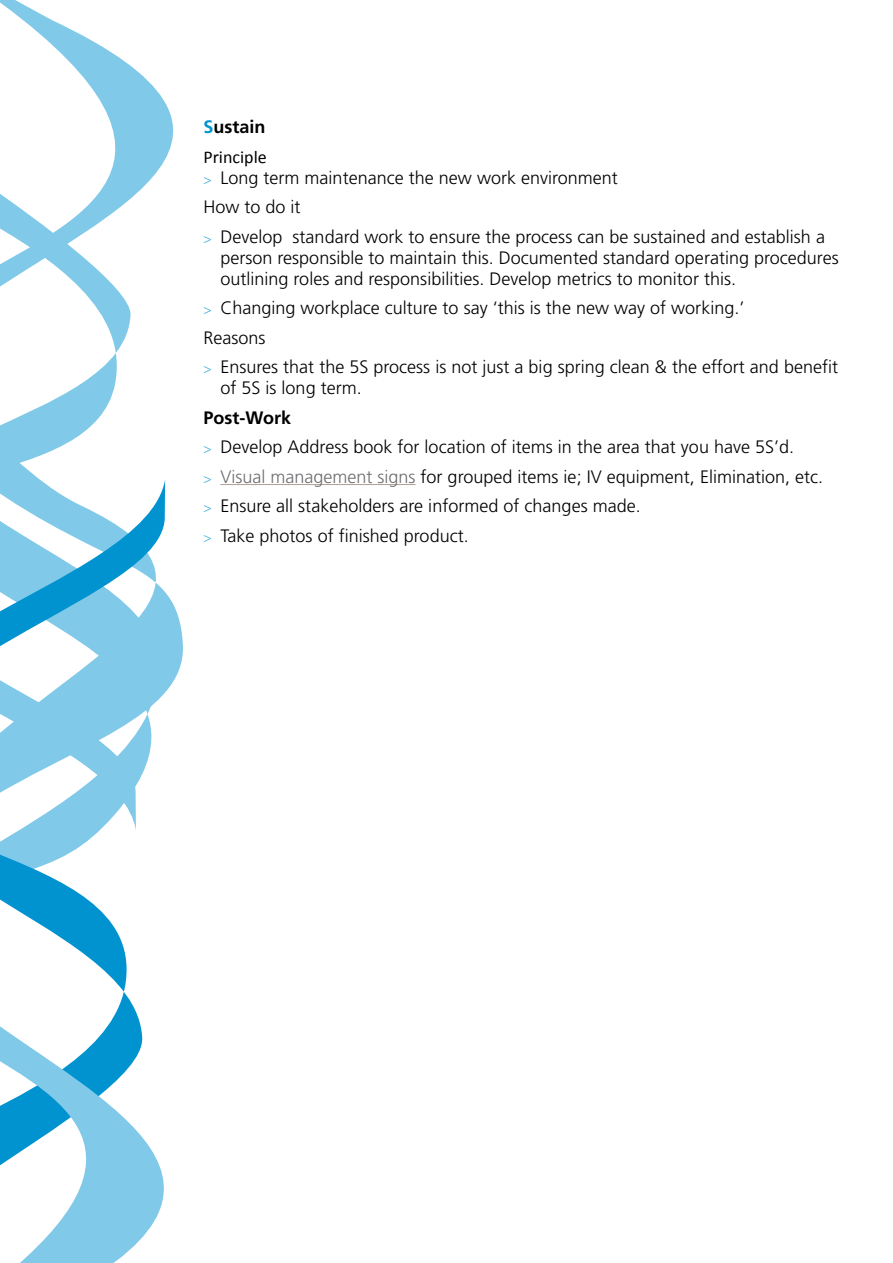
<style>
.page{position:relative;width:893px;height:1263px;background:#fff}
.page>*{position:absolute;margin:0;border:0;box-sizing:border-box;transform-origin:0 0}
.t1{font:300 18px/29.5px "Frutiger";color:#000}
.t2{font:18px "Calibri";color:#000}
.t3{font:700 18px "Frutiger";color:#000}
.s1{color:#0093d0}
.s2{font-size:13.5px;color:#4db3de}
.s3{font-weight:700}
.s4{color:#6d6e71}
</style>
<div class="page">
<svg style="left:0;top:830px;width:100px;height:17px;fill:#80c9e8"></svg>
<svg style="left:82px;top:480px;width:101px;height:306px"></svg>
<svg style="left:0;top:0;width:174px;height:180px"></svg>
<svg style="left:0;top:847px;width:137px;height:166px"></svg>
<svg style="left:0;top:1013px;width:164px;height:250px"></svg>
<svg style="left:0;top:669px;width:136px;height:161px"></svg>
<svg style="left:0;top:180px;width:165px;height:478px"></svg>
<hr style="left:220px;top:484px;width:196px;height:1px;background:#aca095">
<p class="t3" style="left:203px;top:116px;width:64px"><span class="s1">S</span>ustain</p>
<p class="t2" style="left:203px;top:145px;width:65px">Principle</p>
<p class="t1" style="left:203px;top:163px;width:623px"><span class="s2">&gt;</span> Long term maintenance the new work environment<br>How to do it<br><span class="s2">&gt;</span> Develop standard work to ensure the process can be sustained and establish a</p>
<p class="t1" style="left:220px;top:247px;width:620px;line-height:21px">person responsible to maintain this. Documented standard operating procedures outlining roles and responsibilities. Develop metrics to monitor this.</p>
<p class="t1" style="left:203px;top:293px;width:636px"><span class="s2">&gt;</span> Changing workplace culture to say ‘this is the new way of working.’<br>Reasons<br><span class="s2">&gt;</span> Ensures that the 5S process is not just a big spring clean &amp; the effort and benefit</p>
<p class="t1" style="left:220px;top:373px;width:143px">of 5S is long term.</p>
<p class="t1" style="left:203px;top:403px;width:621px"><span class="s3">Post-Work<br></span><span class="s2">&gt;</span> Develop Address book for location of items in the area that you have 5S’d.<br><span class="s2">&gt;</span> <span class="s4">Visual management signs</span> for grouped items ie; IV equipment, Elimination, etc. <span class="s2">&gt;</span> Ensure all stakeholders are informed of changes made.<br><span class="s2">&gt;</span> Take photos of finished product.</p>
</div>
